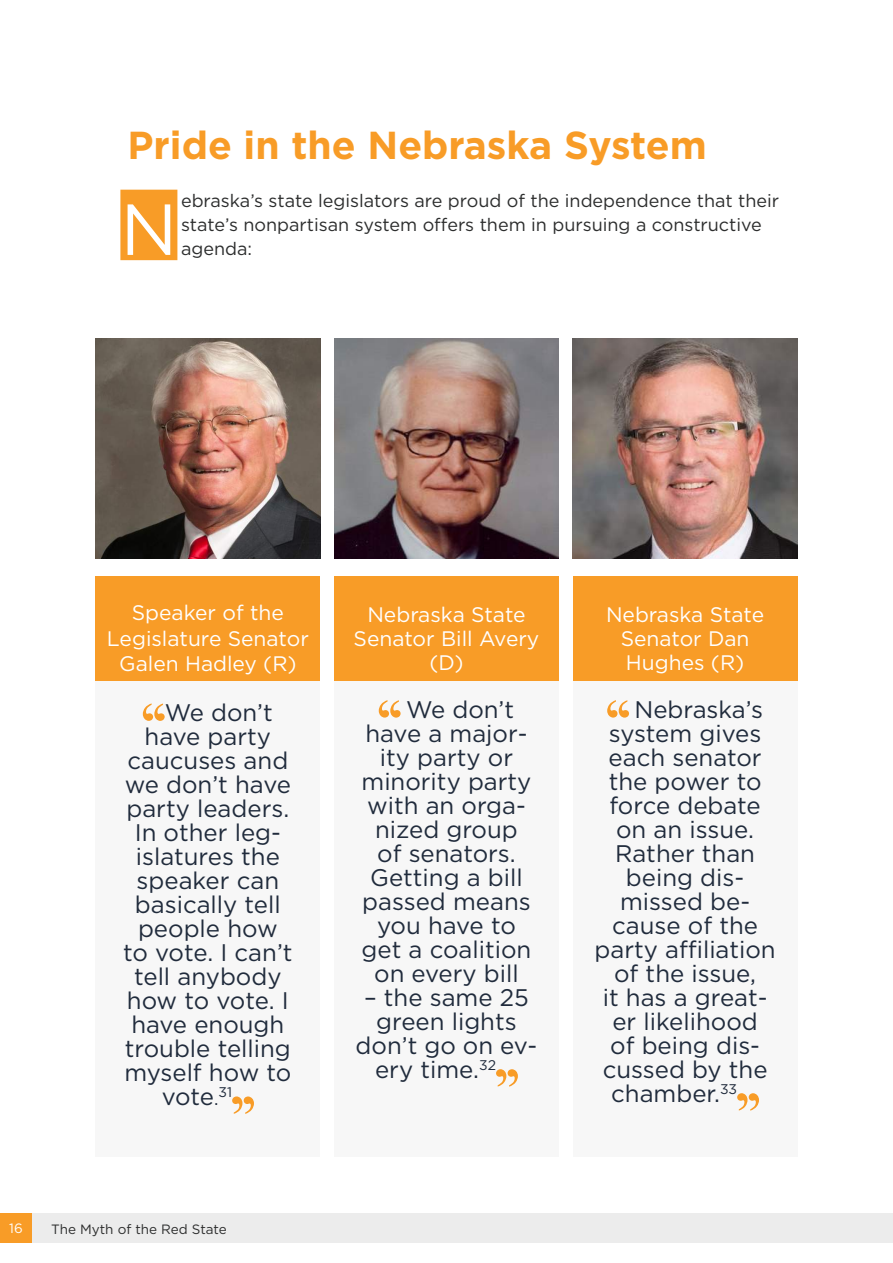
<style>
.page{position:relative;width:893px;height:1263px;background:#fff}
.page>*{position:absolute;margin:0;border:0;box-sizing:border-box;transform-origin:0 0}
.t1{font:72.15px "Gotham";color:#fff}
.t2{font:700 39px "Gotham";color:#f89c27}
.t3{font:24px "Gotham";color:#202b3c}
.t4{font:24px "Gotham";letter-spacing:-.02em;color:#202b3c}
.t5{font:21px/24px "Gotham";color:#fff;text-align:center}
.t6{font:18px/24px "Gotham";color:#2c2d2d}
.t7{font:13.5px "Gotham";color:#2c2d2d}
.t8{font:13.5px "Gotham";color:#fff}
.s1{font-size:18px}
</style>
<div class="page">
<div style="left:30px;top:1214px;width:863px;height:29px;background:#ececec"></div>
<div style="left:0;top:1214px;width:31px;height:29px;background:#f89c27"></div>
<div style="left:96px;top:680px;width:224px;height:477px;background:#f7f7f7"></div>
<svg style="left:143px;top:703px;width:22px;height:18px"></svg>
<svg style="left:232px;top:1096px;width:22px;height:18px"></svg>
<div style="left:334px;top:677px;width:225px;height:480px;background:#f7f7f7"></div>
<svg style="left:379px;top:700px;width:22px;height:18px"></svg>
<svg style="left:496px;top:1069px;width:22px;height:18px"></svg>
<div style="left:573px;top:677px;width:224px;height:480px;background:#f7f7f7"></div>
<svg style="left:607px;top:700px;width:22px;height:18px"></svg>
<svg style="left:737px;top:1093px;width:22px;height:18px"></svg>
<div style="left:96px;top:576px;width:224px;height:104px;background:#f89c27"></div>
<div style="left:120px;top:190px;width:57px;height:70px;background:#f89c27"></div>
<div style="left:334px;top:576px;width:225px;height:104px;background:#f89c27"></div>
<div style="left:573px;top:576px;width:224px;height:104px;background:#f89c27"></div>
<img style="left:96px;top:338px;width:224px;height:220px">
<img style="left:573px;top:338px;width:224px;height:220px">
<img style="left:334px;top:338px;width:225px;height:220px">
<h2 class="t2" style="left:128px;top:119px;width:581px">Pride in the Nebraska System</h2>
<h1 class="t1" style="left:120px;top:183px;width:58px">N</h1>
<p class="t6" style="left:181px;top:188px;width:600px">ebraska’s state legislators are proud of the independence that their state’s nonpartisan system offers them in pursuing a constructive agenda:</p>
<p class="t5" style="left:107px;top:600px;width:204px;line-height:25.2px">Speaker of the<br>Legislature Senator<br>Galen Hadley (R)</p>
<p class="t3" style="left:165px;top:697px;width:110px">We don’t</p>
<p class="t3" style="left:145px;top:721px;width:128px">have party</p>
<p class="t3" style="left:127px;top:745px;width:162px">caucuses and</p>
<p class="t3" style="left:125px;top:769px;width:168px">we don’t have</p>
<p class="t3" style="left:126px;top:793px;width:164px">party leaders.</p>
<p class="t3" style="left:135px;top:817px;width:148px">In other leg-</p>
<p class="t3" style="left:136px;top:841px;width:146px">islatures the</p>
<p class="t3" style="left:137px;top:865px;width:144px">speaker can</p>
<p class="t3" style="left:135px;top:889px;width:147px">basically tell</p>
<p class="t3" style="left:138px;top:913px;width:141px">people how</p>
<p class="t3" style="left:123px;top:937px;width:171px">to vote. I can’t</p>
<p class="t3" style="left:134px;top:961px;width:149px">tell anybody</p>
<p class="t3" style="left:127px;top:985px;width:163px">how to vote. I</p>
<p class="t3" style="left:131px;top:1009px;width:154px">have enough</p>
<p class="t3" style="left:125px;top:1033px;width:168px">trouble telling</p>
<p class="t3" style="left:124px;top:1057px;width:169px">myself how to</p>
<p class="t3" style="left:162px;top:1081px;width:72px">vote<span class="s1">.</span><sup>31</sup></p>
<p class="t5" style="left:354px;top:602px;width:187px">Nebraska State<br>Senator Bill Avery (D)</p>
<p class="t5" style="left:606px;top:602px;width:160px">Nebraska State<br>Senator Dan<br>Hughes (R)</p>
<p class="t3" style="left:406px;top:694px;width:110px">We don’t</p>
<p class="t3" style="left:365px;top:718px;width:164px">have a major-</p>
<p class="t3" style="left:380px;top:742px;width:135px">ity party or</p>
<p class="t3" style="left:361px;top:766px;width:171px">minority party</p>
<p class="t3" style="left:367px;top:790px;width:160px">with an orga-</p>
<p class="t3" style="left:375px;top:814px;width:144px">nized group</p>
<p class="t3" style="left:377px;top:838px;width:140px">of senators.</p>
<p class="t3" style="left:370px;top:862px;width:154px">Getting a bill</p>
<p class="t3" style="left:362px;top:886px;width:170px">passed means</p>
<p class="t4" style="left:377px;top:910px;width:140px">you have to</p>
<p class="t3" style="left:362px;top:934px;width:171px">get a coalition</p>
<p class="t3" style="left:374px;top:958px;width:146px">on every bill</p>
<p class="t3" style="left:364px;top:982px;width:166px">– the same 25</p>
<p class="t3" style="left:376px;top:1006px;width:142px">green lights</p>
<p class="t3" style="left:356px;top:1030px;width:183px">don’t go on ev-</p>
<p class="t3" style="left:375px;top:1054px;width:122px">ery time.<sup>32</sup></p>
<p class="t3" style="left:634px;top:694px;width:130px">Nebraska’s</p>
<p class="t3" style="left:609px;top:718px;width:154px">system gives</p>
<p class="t3" style="left:609px;top:742px;width:155px">each senator</p>
<p class="t3" style="left:609px;top:766px;width:154px">the power to</p>
<p class="t3" style="left:609px;top:790px;width:153px">force debate</p>
<p class="t3" style="left:616px;top:814px;width:139px">on an issue.</p>
<p class="t3" style="left:615px;top:838px;width:141px">Rather than</p>
<p class="t3" style="left:626px;top:862px;width:120px">being dis-</p>
<p class="t3" style="left:620px;top:886px;width:132px">missed be-</p>
<p class="t3" style="left:612px;top:910px;width:147px">cause of the</p>
<p class="t3" style="left:594px;top:934px;width:183px">party affiliation</p>
<p class="t3" style="left:614px;top:958px;width:144px">of the issue,</p>
<p class="t3" style="left:603px;top:982px;width:166px">it has a great-</p>
<p class="t3" style="left:612px;top:1006px;width:147px">er likelihood</p>
<p class="t3" style="left:610px;top:1030px;width:151px">of being dis-</p>
<p class="t3" style="left:603px;top:1054px;width:166px">cussed by the</p>
<p class="t3" style="left:611px;top:1078px;width:127px">chamber.<sup>33</sup></p>
<p class="t8" style="left:9px;top:1220px;width:15px">16</p>
<p class="t7" style="left:51px;top:1220px;width:177px">The Myth of the Red State</p>
</div>
